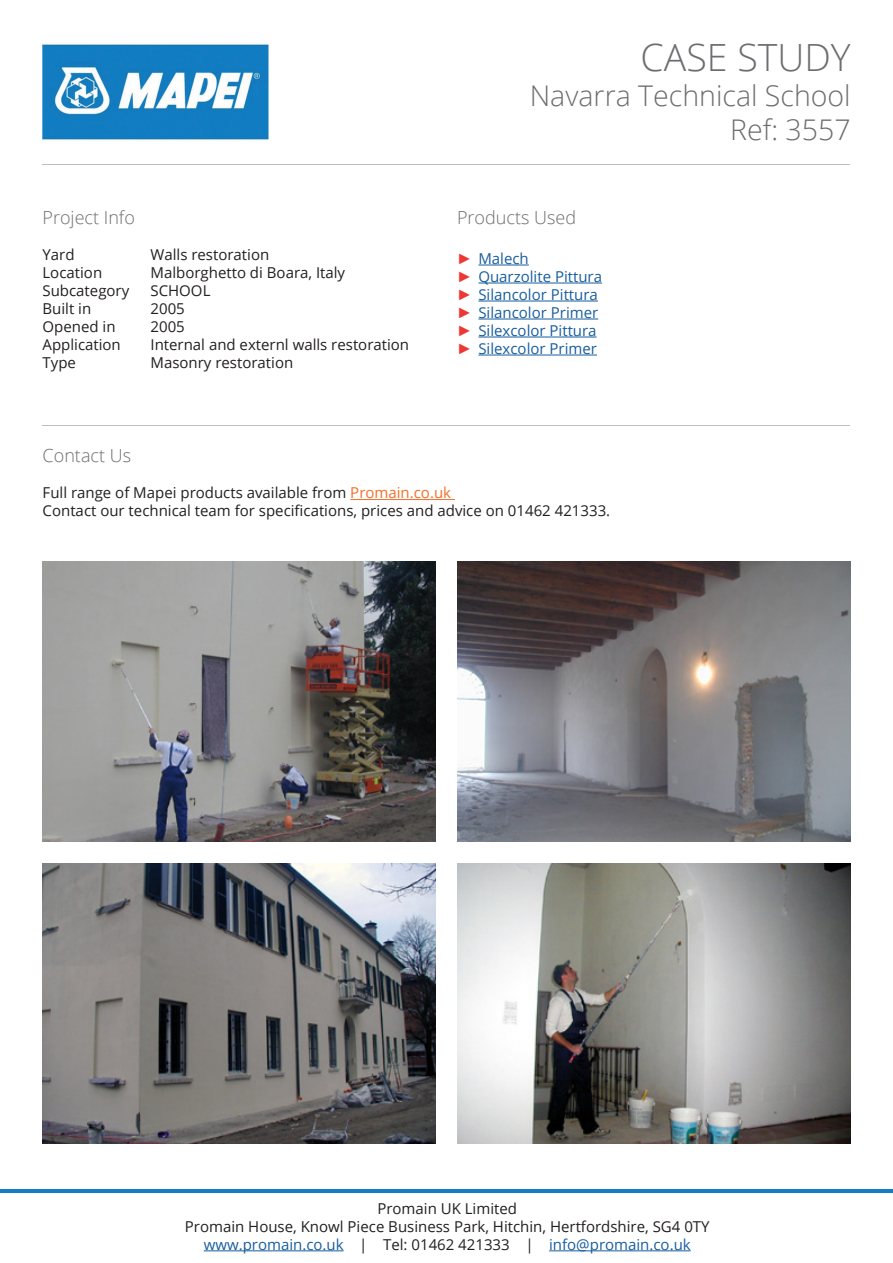
<style>
.page{position:relative;width:893px;height:1263px;background:#fff}
.page>*{position:absolute;margin:0;border:0;box-sizing:border-box;transform-origin:0 0}
.t1{font:300 37.5px "Open Sans";color:#6c6d70}
.t2{font:300 28.5px "Open Sans";color:#6c6d70}
.CC_PDS_Subheading{font:300 18px "Open Sans";color:#6c6d70}
.CC_PDS_Paragraph{font:15px "Open Sans";color:#231f20}
.t3{font:15px "Open Sans";color:#175d9e}
.s1{font-family:"Arial";color:#ee3635}
.s2{color:#f36e2a}
.s3{color:#231f20}
</style>
<div class="page">
<hr style="left:350px;top:499px;width:105px;height:1px;background:#f36e2a">
<hr style="left:204px;top:1250px;width:140px;height:1px;background:#175d9e">
<hr style="left:549px;top:1250px;width:142px;height:1px;background:#175d9e">
<hr style="left:1px;top:1189px;width:892px;height:3px;background:#127dc2">
<img style="left:43px;top:44px;width:226px;height:96px">
<hr style="left:43px;top:164px;width:807px;height:1px;background:#bcbdc0">
<hr style="left:478px;top:265px;width:51px;height:1px;background:#175d9e">
<hr style="left:478px;top:283px;width:124px;height:1px;background:#175d9e">
<hr style="left:478px;top:301px;width:120px;height:1px;background:#175d9e">
<hr style="left:478px;top:319px;width:120px;height:1px;background:#175d9e">
<hr style="left:478px;top:337px;width:119px;height:1px;background:#175d9e">
<hr style="left:478px;top:355px;width:119px;height:1px;background:#175d9e">
<img style="left:43px;top:561px;width:393px;height:281px">
<img style="left:42px;top:863px;width:394px;height:281px">
<img style="left:457px;top:561px;width:394px;height:281px">
<img style="left:457px;top:863px;width:393px;height:281px">
<hr style="left:43px;top:425px;width:807px;height:1px;background:#bcbdc0">
<p class="CC_PDS_Subheading" style="left:43px;top:205px;width:94px">Project Info</p>
<p class="CC_PDS_Paragraph" style="left:43px;top:245px;width:34px">Yard</p>
<p class="CC_PDS_Paragraph" style="left:151px;top:245px;width:120px">Walls restoration</p>
<p class="CC_PDS_Paragraph" style="left:43px;top:263px;width:61px">Location</p>
<p class="CC_PDS_Paragraph" style="left:151px;top:263px;width:196px">Malborghetto di Boara, Italy</p>
<p class="CC_PDS_Paragraph" style="left:43px;top:281px;width:88px">Subcategory</p>
<p class="CC_PDS_Paragraph" style="left:151px;top:281px;width:61px">SCHOOL</p>
<p class="CC_PDS_Paragraph" style="left:43px;top:299px;width:50px">Built in</p>
<p class="CC_PDS_Paragraph" style="left:151px;top:299px;width:36px">2005</p>
<p class="CC_PDS_Paragraph" style="left:43px;top:317px;width:75px">Opened in</p>
<p class="CC_PDS_Paragraph" style="left:151px;top:317px;width:36px">2005</p>
<p class="CC_PDS_Paragraph" style="left:43px;top:335px;width:80px">Application</p>
<p class="CC_PDS_Paragraph" style="left:151px;top:335px;width:260px">Internal and externl walls restoration</p>
<p class="CC_PDS_Paragraph" style="left:43px;top:353px;width:35px">Type</p>
<p class="CC_PDS_Paragraph" style="left:151px;top:353px;width:144px">Masonry restoration</p>
<p class="t1" style="left:641px;top:32px;width:211px">CASE STUDY</p>
<p class="t2" style="left:530px;top:76px;width:322px">Navarra Technical School</p>
<p class="t2" style="left:730px;top:110px;width:122px">Ref: 3557</p>
<p class="CC_PDS_Subheading" style="left:457px;top:205px;width:120px">Products Used</p>
<p class="t3" style="left:457px;top:248px;width:73px"><span class="s1">►</span> Malech</p>
<p class="t3" style="left:457px;top:266px;width:146px"><span class="s1">►</span> Quarzolite Pittura</p>
<p class="t3" style="left:457px;top:284px;width:142px"><span class="s1">►</span> Silancolor Pittura</p>
<p class="t3" style="left:457px;top:302px;width:143px"><span class="s1">►</span> Silancolor Primer</p>
<p class="t3" style="left:457px;top:320px;width:141px"><span class="s1">►</span> Silexcolor Pittura</p>
<p class="t3" style="left:457px;top:338px;width:141px"><span class="s1">►</span> Silexcolor Primer</p>
<p class="CC_PDS_Subheading" style="left:43px;top:443px;width:90px">Contact Us</p>
<p class="CC_PDS_Paragraph" style="left:43px;top:483px;width:410px">Full range of Mapei products available from <span class="s2">Promain.co.uk</span></p>
<p class="CC_PDS_Paragraph" style="left:43px;top:501px;width:569px">Contact our technical team for specifications, prices and advice on 01462 421333.</p>
<p class="CC_PDS_Paragraph" style="left:377px;top:1198px;width:141px">Promain UK Limited</p>
<p class="CC_PDS_Paragraph" style="left:185px;top:1216px;width:526px">Promain House, Knowl Piece Business Park, Hitchin, Hertfordshire, SG4 0TY</p>
<p class="t3" style="left:204px;top:1234px;width:489px">www.promain.co.uk <span class="s3">| Tel: 01462 421333 |</span> info@promain.co.uk</p>
</div>
